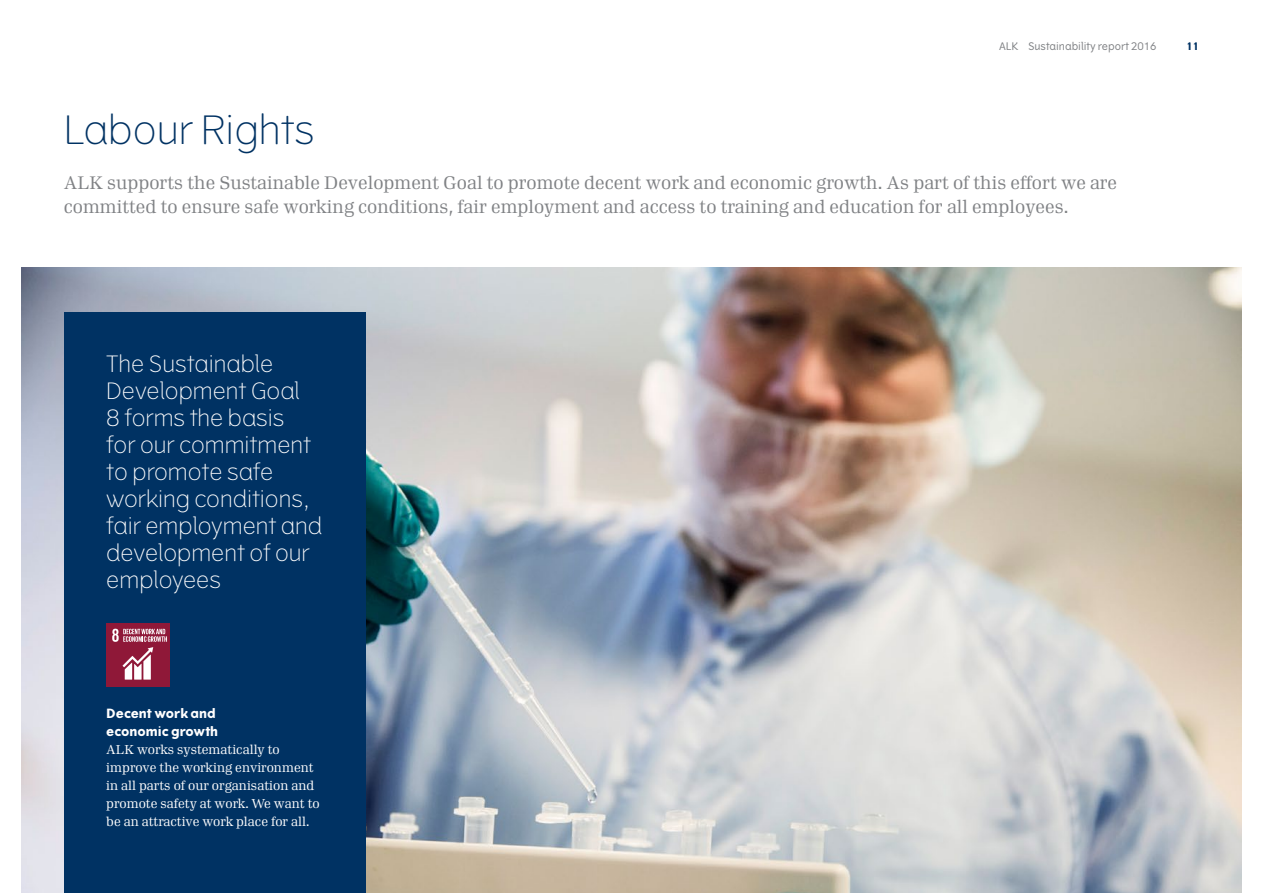
<style>
.page{position:relative;width:1263px;height:893px;background:#fff}
.page>*{position:absolute;margin:0;border:0;box-sizing:border-box;transform-origin:0 0}
.t1{font:300 39px "Vertigo";color:#003263}
.t2{font:300 22.5px/27px "Vertigo";color:#fff}
.t3{font:18px/24px "Seven Serif";color:#808285}
.t4{font:12.75px/18px "Seven Serif";color:#fff}
.t5{font:700 12.75px/18px "Vertigo";color:#fff}
.t6{font:10.5px "Vertigo";color:#808285}
.t7{font:700 10.5px "Vertigo";color:#003263}
</style>
<div class="page">
<img style="left:21px;top:268px;width:1221px;height:625px">
<div style="left:64px;top:313px;width:302px;height:580px;background:#003263"></div>
<div style="left:106px;top:623px;width:64px;height:64px;background:#8f1838"></div>
<svg style="left:112px;top:629px;width:55px;height:51px"></svg>
<p class="t6" style="left:999px;top:41px;width:159px">ALK Sustainability report 2016</p>
<p class="t7" style="left:1186px;top:40px;width:14px">11</p>
<h1 class="t1" style="left:64px;top:107px;width:252px">Labour Rights</h1>
<p class="t3" style="left:64px;top:171px;width:1055px">ALK supports the Sustainable Development Goal to promote decent work and economic growth. As part of this effort we are committed to ensure safe working conditions, fair employment and access to training and education for all employees.</p>
<p class="t2" style="left:106px;top:350px;width:217px">The Sustainable<br>Development Goal<br>8 forms the basis<br>for our commitment to promote safe working conditions, fair employment and development of our employees</p>
<p class="t5" style="left:106px;top:704px;width:113px">Decent work and economic growth</p>
<p class="t4" style="left:106px;top:740px;width:215px">ALK works systematically to improve the working environment in all parts of our organisation and promote safety at work. We want to be an attractive work place for all.</p>
</div>
